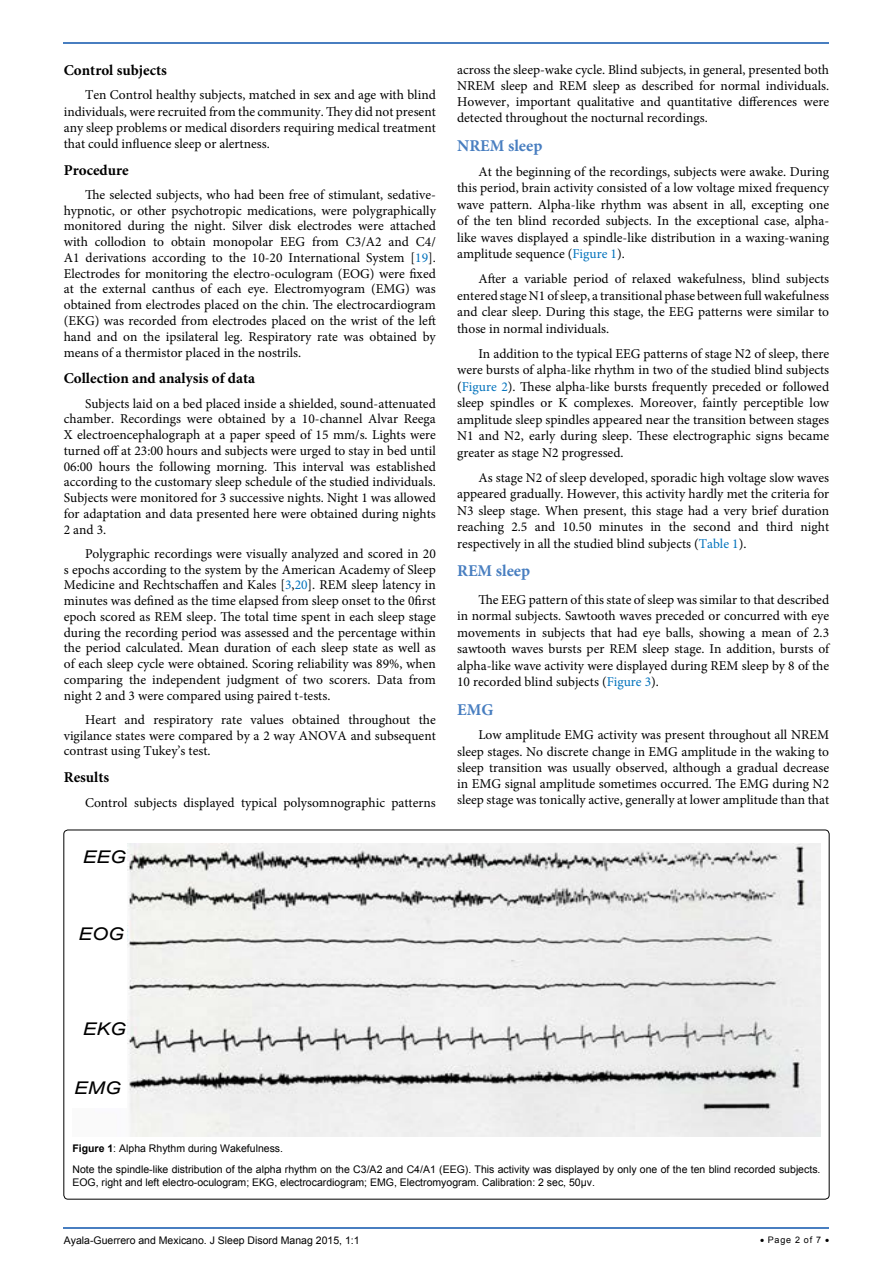
<style>
.page{position:relative;width:893px;height:1263px;background:#fff}
.page>*{position:absolute;margin:0;border:0;box-sizing:border-box;transform-origin:0 0}
.t1{font:italic 17.55px "Arial";color:#000;scale:1.17 1}
.t2{font:700 16.5px "Minion Pro";color:#487ec0}
.t3{font:700 15px "Minion Pro";color:#000}
.t4{font:13.5px/15.8px "Minion Pro";color:#000;text-align:justify}
.t5{font:10.5px/21.1px "Arial";color:#000}
.t6{font:9px "Arial";letter-spacing:.08em;color:#000}
.s1{color:#0072bc}
.s2{font-weight:700}
</style>
<div class="page">
<hr style="left:64px;top:1227px;width:765px;height:2px;background:#487ec0">
<hr style="left:64px;top:42px;width:765px;height:2px;background:#487ec0">
<img style="left:127px;top:843px;width:693px;height:293px">
<p class="t3" style="left:64px;top:59px;width:105px">Control subjects</p>
<p class="t4" style="left:64px;top:87px;width:374px;line-height:16.2px;text-indent:21px">Ten Control healthy subjects, matched in sex and age with blind individuals, were recruited from the community. They did not present any sleep problems or medical disorders requiring medical treatment that could influence sleep or alertness.</p>
<p class="t3" style="left:64px;top:159px;width:66px">Procedure</p>
<p class="t4" style="left:64px;top:187px;width:374px;text-indent:21px">The selected subjects, who had been free of stimulant, sedative&shy;hypnotic, or other psychotropic medications, were polygraphically monitored during the night. Silver disk electrodes were attached with collodion to obtain monopolar EEG from C3/A2 and C4/ A1 derivations according to the 10-20 International System [<span class="s1">19</span>].<br>Electrodes for monitoring the electro-oculogram (EOG) were fixed at the external canthus of each eye. Electromyogram (EMG) was obtained from electrodes placed on the chin. The electrocardiogram (EKG) was recorded from electrodes placed on the wrist of the left hand and on the ipsilateral leg. Respiratory rate was obtained by means of a thermistor placed in the nostrils.</p>
<p class="t3" style="left:64px;top:368px;width:193px">Collection and analysis of data</p>
<p class="t4" style="left:64px;top:395px;width:374px;text-indent:21px">Subjects laid on a bed placed inside a shielded, sound-attenuated chamber. Recordings were obtained by a 10-channel Alvar Reega X electroencephalograph at a paper speed of 15 mm/s. Lights were turned off at 23:00 hours and subjects were urged to stay in bed until 06:00 hours the following morning. This interval was established according to the customary sleep schedule of the studied individuals.<br>Subjects were monitored for 3 successive nights. Night 1 was allowed for adaptation and data presented here were obtained during nights 2 and 3.</p>
<p class="t4" style="left:64px;top:546px;width:374px;text-indent:21px">Polygraphic recordings were visually analyzed and scored in 20 s epochs according to the system by the American Academy of Sleep Medicine and Rechtschaffen and Kales [<span class="s1">3</span>,<span class="s1">20</span>]. REM sleep latency in minutes was defined as the time elapsed from sleep onset to the 0first epoch scored as REM sleep. The total time spent in each sleep stage during the recording period was assessed and the percentage within the period calculated. Mean duration of each sleep state as well as of each sleep cycle were obtained. Scoring reliability was 89%, when comparing the independent judgment of two scorers. Data from night 2 and 3 were compared using paired t-tests.</p>
<p class="t4" style="left:64px;top:712px;width:374px;text-indent:21px">Heart and respiratory rate values obtained throughout the vigilance states were compared by a 2 way ANOVA and subsequent contrast using Tukey’s test.</p>
<p class="t3" style="left:64px;top:766px;width:47px">Results</p>
<p class="t4" style="left:85px;top:794px;width:352px">Control subjects displayed typical polysomnographic patterns</p>
<p class="t1" style="left:83px;top:846px;width:39px">EEG</p>
<p class="t4" style="left:457px;top:61px;width:374px;line-height:16.2px">across the sleep-wake cycle. Blind subjects, in general, presented both NREM sleep and REM sleep as described for normal individuals.<br>However, important qualitative and quantitative differences were detected throughout the nocturnal recordings.</p>
<p class="t2" style="left:457px;top:134px;width:87px">NREM sleep</p>
<p class="t4" style="left:457px;top:163px;width:374px;line-height:16.5px;text-indent:21px">At the beginning of the recordings, subjects were awake. During this period, brain activity consisted of a low voltage mixed frequency wave pattern. Alpha-like rhythm was absent in all, excepting one of the ten blind recorded subjects. In the exceptional case, alpha&shy;like waves displayed a spindle-like distribution in a waxing-waning amplitude sequence (<span class="s1">Figure 1</span>).</p>
<p class="t4" style="left:457px;top:270px;width:374px;line-height:16.5px;text-indent:21px">After a variable period of relaxed wakefulness, blind subjects entered stage N1 of sleep, a transitional phase between full wakefulness and clear sleep. During this stage, the EEG patterns were similar to those in normal individuals.</p>
<p class="t4" style="left:457px;top:345px;width:374px;line-height:16.5px;text-indent:21px">In addition to the typical EEG patterns of stage N2 of sleep, there were bursts of alpha-like rhythm in two of the studied blind subjects (<span class="s1">Figure 2</span>). These alpha-like bursts frequently preceded or followed sleep spindles or K complexes. Moreover, faintly perceptible low amplitude sleep spindles appeared near the transition between stages N1 and N2, early during sleep. These electrographic signs became greater as stage N2 progressed.</p>
<p class="t4" style="left:457px;top:469px;width:374px;line-height:16.5px;text-indent:21px">As stage N2 of sleep developed, sporadic high voltage slow waves appeared gradually. However, this activity hardly met the criteria for N3 sleep stage. When present, this stage had a very brief duration reaching 2.5 and 10.50 minutes in the second and third night respectively in all the studied blind subjects (<span class="s1">Table 1</span>).</p>
<p class="t2" style="left:457px;top:559px;width:75px">REM sleep</p>
<p class="t4" style="left:457px;top:591px;width:374px;line-height:16.5px;text-indent:21px">The EEG pattern of this state of sleep was similar to that described in normal subjects. Sawtooth waves preceded or concurred with eye movements in subjects that had eye balls, showing a mean of 2.3 sawtooth waves bursts per REM sleep stage. In addition, bursts of alpha-like wave activity were displayed during REM sleep by 8 of the 10 recorded blind subjects (<span class="s1">Figure 3</span>).</p>
<p class="t2" style="left:457px;top:698px;width:38px">EMG</p>
<p class="t4" style="left:457px;top:727px;width:374px;line-height:16.2px;text-indent:21px">Low amplitude EMG activity was present throughout all NREM sleep stages. No discrete change in EMG amplitude in the waking to sleep transition was usually observed, although a gradual decrease in EMG signal amplitude sometimes occurred. The EMG during N2 sleep stage was tonically active, generally at lower amplitude than that</p>
<p class="t1" style="left:79px;top:922px;width:41px">EOG</p>
<p class="t1" style="left:83px;top:1018px;width:39px">EKG</p>
<p class="t1" style="left:74px;top:1076px;width:42px">EMG</p>
<p class="t5" style="left:72px;top:1138px;width:749px"><span class="s2">Figure 1</span>: Alpha Rhythm during Wakefulness.<br>Note the spindle-like distribution of the alpha rhythm on the C3/A2 and C4/A1 (EEG). This activity was displayed by only one of the ten blind recorded subjects.</p>
<p class="t5" style="left:72px;top:1171px;width:524px">EOG, right and left electro-oculogram; EKG, electrocardiogram; EMG, Electromyogram. Calibration: 2 sec, 50µv.</p>
<p class="t5" style="left:64px;top:1230px;width:297px">Ayala-Guerrero and Mexicano. J Sleep Disord Manag 2015, 1:1</p>
<p class="t6" style="left:760px;top:1234px;width:71px">• Page 2 of 7 •</p>
</div>
